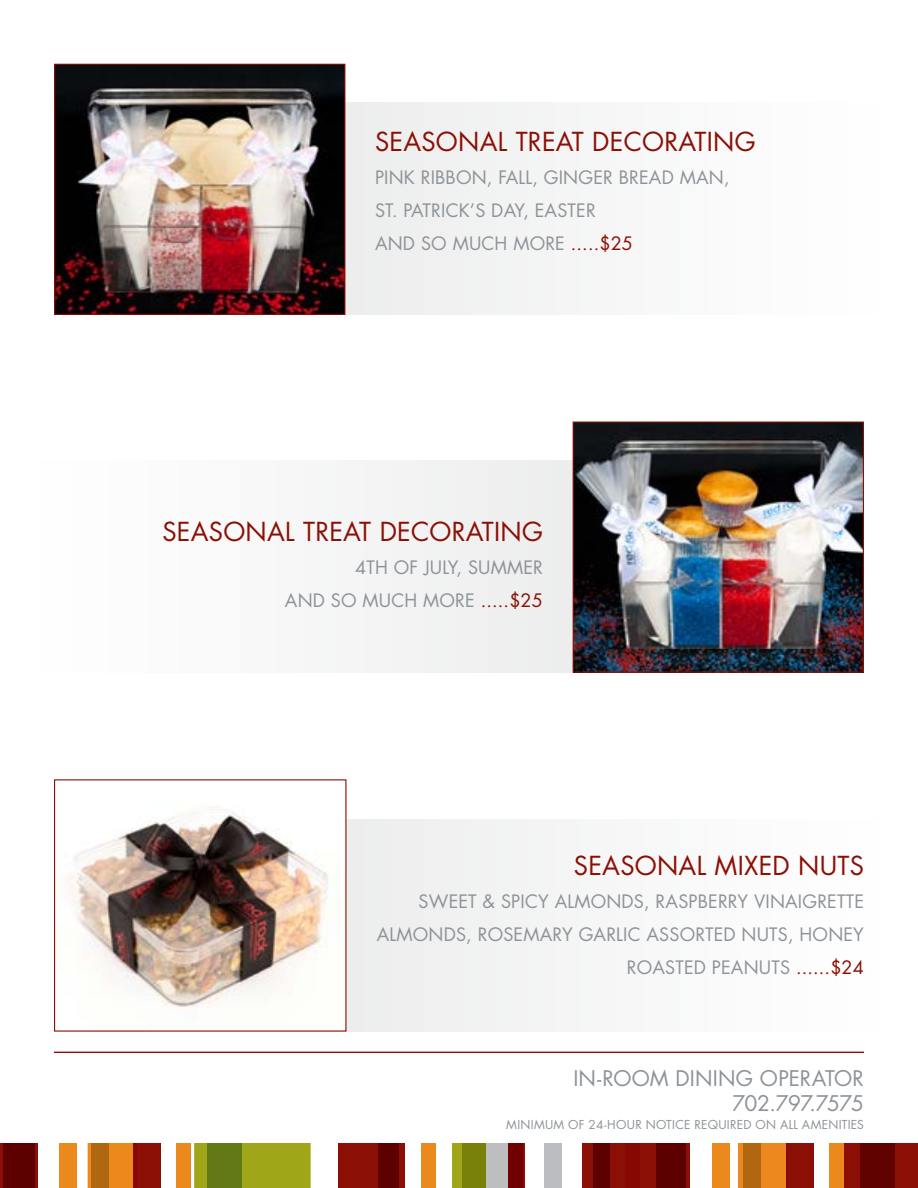
<style>
.page{position:relative;width:918px;height:1188px;background:#fff}
.page>*{position:absolute;margin:0;border:0;box-sizing:border-box;transform-origin:0 0}
.t1{font:25.5px "Futura Std";letter-spacing:.01em;color:#8b0f04}
.t2{font:21px/25.2px "Futura Std";letter-spacing:-.005em;color:#8d9398;text-align:right}
.t3{font:18px/33px "Futura Std";letter-spacing:.01em;color:#8d9398;text-align:right}
.t4{font:12px "Futura Std";letter-spacing:.025em;color:#8d9398}
.s1{color:#8b0f04}
</style>
<div class="page">
<div style="left:338px;top:1143px;width:60px;height:45px;background:#8b0f04"></div>
<div style="left:462px;top:1143px;width:60px;height:45px;background:#bcbec0"></div>
<div style="left:593px;top:1143px;width:93px;height:45px;background:#8b0f04"></div>
<div style="left:739px;top:1143px;width:49px;height:45px;background:#ec881d"></div>
<div style="left:845px;top:1143px;width:73px;height:45px;background:#8b0f04"></div>
<hr style="left:0;top:1143px;width:3px;height:45px;background:#8b0f04">
<svg style="left:88px;top:1143px;width:46px;height:45px"></svg>
<div style="left:194px;top:1143px;width:117px;height:45px;background:#9fa617"></div>
<div style="left:398px;top:1143px;width:7px;height:45px;background:#8b0f04"></div>
<div style="left:378px;top:1143px;width:20px;height:45px;background:#5d0000"></div>
<div style="left:421px;top:1143px;width:14px;height:45px;background:#ec891d"></div>
<div style="left:452px;top:1143px;width:10px;height:45px;background:#9fa617"></div>
<div style="left:462px;top:1143px;width:24px;height:45px;background:#79810a"></div>
<hr style="left:522px;top:1143px;width:3px;height:45px;background:#8b0f04">
<div style="left:508px;top:1143px;width:14px;height:45px;background:#700100"></div>
<div style="left:544px;top:1143px;width:18px;height:45px;background:#bbbdc0"></div>
<div style="left:582px;top:1143px;width:11px;height:45px;background:#8b0f04"></div>
<div style="left:593px;top:1143px;width:16px;height:45px;background:#5d0000"></div>
<div style="left:625px;top:1143px;width:14px;height:45px;background:#870702"></div>
<hr style="left:686px;top:1143px;width:4px;height:45px;background:#8b0f04">
<div style="left:656px;top:1143px;width:30px;height:45px;background:#5d0000"></div>
<div style="left:712px;top:1143px;width:17px;height:45px;background:#ec891d"></div>
<div style="left:744px;top:1143px;width:17px;height:45px;background:#b16710"></div>
<div style="left:788px;top:1143px;width:25px;height:45px;background:#8b0f04"></div>
<hr style="left:786px;top:1143px;width:2px;height:45px;background:#870702">
<div style="left:829px;top:1143px;width:14px;height:45px;background:#ec891d"></div>
<div style="left:860px;top:1143px;width:34px;height:45px;background:#5f0200"></div>
<hr style="left:35px;top:1143px;width:2px;height:45px;background:#8b0f04">
<div style="left:3px;top:1143px;width:32px;height:45px;background:#5d0000"></div>
<div style="left:59px;top:1143px;width:18px;height:45px;background:#ec891d"></div>
<div style="left:91px;top:1143px;width:18px;height:45px;background:#b16710"></div>
<div style="left:137px;top:1143px;width:24px;height:45px;background:#8b0f04"></div>
<hr style="left:134px;top:1143px;width:3px;height:45px;background:#870702">
<div style="left:176px;top:1143px;width:15px;height:45px;background:#ec891d"></div>
<div style="left:207px;top:1143px;width:34px;height:45px;background:#637816"></div>
<hr style="left:54px;top:1052px;width:810px;height:1px;background:#8b0f04">
<div style="left:54px;top:103px;width:834px;height:212px;background:#f6f6f7"></div>
<img style="left:56px;top:66px;width:287px;height:247px">
<div style="left:54px;top:64px;width:291px;height:251px;border:1px solid #8b0f04"></div>
<div style="left:30px;top:460px;width:834px;height:213px;background:#f6f7f7"></div>
<img style="left:575px;top:424px;width:287px;height:247px">
<div style="left:573px;top:422px;width:291px;height:251px;border:1px solid #8b0f04"></div>
<div style="left:54px;top:819px;width:834px;height:213px;background:#f7f8f8"></div>
<img style="left:76px;top:806px;width:252px;height:201px">
<h1 class="t1" style="left:375px;top:125px;width:382px">SEASONAL TREAT DECORATING</h1>
<p class="t3" style="left:375px;top:161px;width:356px;text-align:left">PINK RIBBON, FALL, GINGER BREAD MAN,<br>ST. PATRICK’S DAY, EASTER<br>AND SO MUCH MORE <span class="s1">.....$25</span></p>
<h1 class="t1" style="left:162px;top:515px;width:382px">SEASONAL TREAT DECORATING</h1>
<p class="t3" style="left:285px;top:551px;width:260px">4TH OF JULY, SUMMER<br>AND SO MUCH MORE <span class="s1">.....$25</span></p>
<h1 class="t1" style="left:574px;top:850px;width:292px">SEASONAL MIXED NUTS</h1>
<p class="t3" style="left:377px;top:885px;width:489px">SWEET &amp; SPICY ALMONDS, RASPBERRY VINAIGRETTE<br>ALMONDS, ROSEMARY GARLIC ASSORTED NUTS, HONEY<br>ROASTED PEANUTS <span class="s1">......$24</span></p>
<p class="t2" style="left:573px;top:1066px;width:292px">IN-ROOM DINING OPERATOR<br>702.797.7575</p>
<p class="t4" style="left:506px;top:1117px;width:359px">MINIMUM OF 24-HOUR NOTICE REQUIRED ON ALL AMENITIES</p>
</div>
